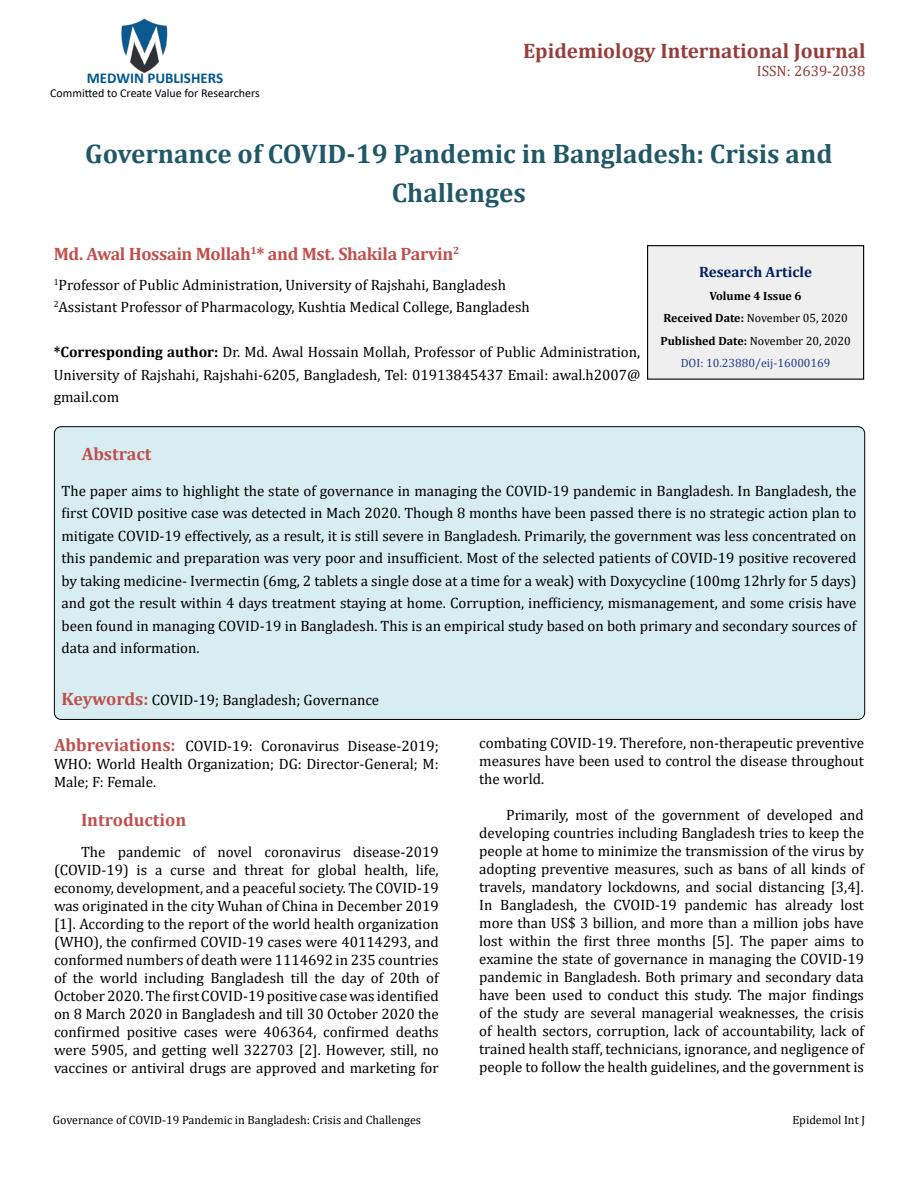
<style>
.page{position:relative;width:918px;height:1188px;background:#fff}
.page>*{position:absolute;margin:0;border:0;box-sizing:border-box;transform-origin:0 0}
.t1{font:700 27px/39px "Cambria";color:#215868;text-align:center}
.t2{font:700 21px "Cambria";color:#953f3c}
.t3{font:700 18px "Cambria";letter-spacing:-.02em;color:#c0504d}
.t4{font:700 18px "Cambria";color:#c0504d}
.t5{font:15px/18px "Cambria";color:#000;text-align:justify}
.t6{font:700 15px "Calibri";color:#005991}
.t7{font:700 15px "Cambria";color:#002060}
.t8{font:15px "Cambria";color:#953f3c}
.t9{font:700 12px/22.5px "Cambria";color:#000;text-align:center}
.t10{font:12px "Cambria";color:#000}
.t11{font:12px "Calibri";color:#000}
.s1{font-weight:700}
.s2{font-weight:400}
.s3{font-weight:400;color:#25408f}
.s4{font-weight:700;font-size:18px;color:#c0504d}
</style>
<div class="page">
<img style="left:121px;top:18px;width:47px;height:55px">
<div style="left:648px;top:246px;width:216px;height:133px;background:#efefef"></div>
<div style="left:647px;top:245px;width:217px;height:135px;border:1px solid #000"></div>
<div style="left:54px;top:427px;width:811px;height:292px;background:#d8edf2;border-radius:7px"></div>
<p class="t6" style="left:87px;top:67px;width:138px">MEDWIN PUBLISHERS</p>
<p class="t11" style="left:50px;top:85px;width:211px">Committed to Create Value for Researchers</p>
<h2 class="t2" style="left:523px;top:36px;width:344px">Epidemiology International Journal</h2>
<p class="t8" style="left:757px;top:62px;width:110px">ISSN: 2639-2038</p>
<h1 class="t1" style="left:85px;top:133px;width:749px">Governance of COVID-19 Pandemic in Bangladesh: Crisis and<br>Challenges</h1>
<p class="t3" style="left:54px;top:241px;width:407px">Md. Awal Hossain Mollah<sup>1</sup>* and Mst. Shakila Parvin<sup>2</sup></p>
<p class="t5" style="left:54px;top:273px;width:478px;line-height:22.5px"><sup>1</sup>Professor of Public Administration, University of Rajshahi, Bangladesh<br><sup>2</sup>Assistant Professor of Pharmacology, Kushtia Medical College, Bangladesh</p>
<p class="t5" style="left:54px;top:341px;width:588px;line-height:22.5px"><span class="s1">*Corresponding author:</span> Dr. Md. Awal Hossain Mollah, Professor of Public Administration, University of Rajshahi, Rajshahi-6205, Bangladesh, Tel: 01913845437 Email: awal.h2007@ gmail.com</p>
<p class="t7" style="left:699px;top:262px;width:114px">Research Article</p>
<p class="t9" style="left:660px;top:284px;width:192px">Volume 4 Issue 6<br>Received Date: <span class="s2">November 05, 2020<br></span>Published Date: <span class="s2">November 20, 2020<br></span><span class="s3">DOI: 10.23880/eij-16000169</span></p>
<p class="t4" style="left:82px;top:441px;width:71px">Abstract</p>
<p class="t5" style="left:62px;top:479px;width:797px;line-height:22.5px">The paper aims to highlight the state of governance in managing the COVID-19 pandemic in Bangladesh. In Bangladesh, the first COVID positive case was detected in Mach 2020. Though 8 months have been passed there is no strategic action plan to mitigate COVID-19 effectively, as a result, it is still severe in Bangladesh. Primarily, the government was less concentrated on this pandemic and preparation was very poor and insufficient. Most of the selected patients of COVID-19 positive recovered by taking medicine- Ivermectin (6mg, 2 tablets a single dose at a time for a weak) with Doxycycline (100mg 12hrly for 5 days) and got the result within 4 days treatment staying at home. Corruption, inefficiency, mismanagement, and some crisis have been found in managing COVID-19 in Bangladesh. This is an empirical study based on both primary and secondary sources of data and information.</p>
<p class="t5" style="left:62px;top:691px;width:319px"><span class="s4">Keywords:</span> COVID-19; Bangladesh; Governance</p>
<p class="t5" style="left:54px;top:736px;width:386px"><span class="s4">Abbreviations:</span> COVID-19: Coronavirus Disease-2019; WHO: World Health Organization; DG: Director-General; M:<br>Male; F: Female.</p>
<p class="t4" style="left:81px;top:807px;width:107px">Introduction</p>
<p class="t5" style="left:54px;top:843px;width:386px;text-indent:27px">The pandemic of novel coronavirus disease-2019 (COVID-19) is a curse and threat for global health, life, economy, development, and a peaceful society. The COVID-19 was originated in the city Wuhan of China in December 2019 [1]. According to the report of the world health organization (WHO), the confirmed COVID-19 cases were 40114293, and conformed numbers of death were 1114692 in 235 countries of the world including Bangladesh till the day of 20th of October 2020. The first COVID-19 positive case was identified on 8 March 2020 in Bangladesh and till 30 October 2020 the confirmed positive cases were 406364, confirmed deaths were 5905, and getting well 322703 [2]. However, still, no vaccines or antiviral drugs are approved and marketing for</p>
<p class="t5" style="left:479px;top:734px;width:386px">combating COVID-19. Therefore, non-therapeutic preventive measures have been used to control the disease throughout the world.</p>
<p class="t5" style="left:479px;top:806px;width:386px;text-indent:27px">Primarily, most of the government of developed and developing countries including Bangladesh tries to keep the people at home to minimize the transmission of the virus by adopting preventive measures, such as bans of all kinds of travels, mandatory lockdowns, and social distancing [3,4].<br>In Bangladesh, the CVOID-19 pandemic has already lost more than US$ 3 billion, and more than a million jobs have lost within the first three months [5]. The paper aims to examine the state of governance in managing the COVID-19 pandemic in Bangladesh. Both primary and secondary data have been used to conduct this study. The major findings of the study are several managerial weaknesses, the crisis of health sectors, corruption, lack of accountability, lack of trained health staff, technicians, ignorance, and negligence of people to follow the health guidelines, and the government is</p>
<p class="t10" style="left:53px;top:1113px;width:370px">Governance of COVID-19 Pandemic in Bangladesh: Crisis and Challenges</p>
<p class="t10" style="left:792px;top:1113px;width:74px">Epidemol Int J</p>
</div>
